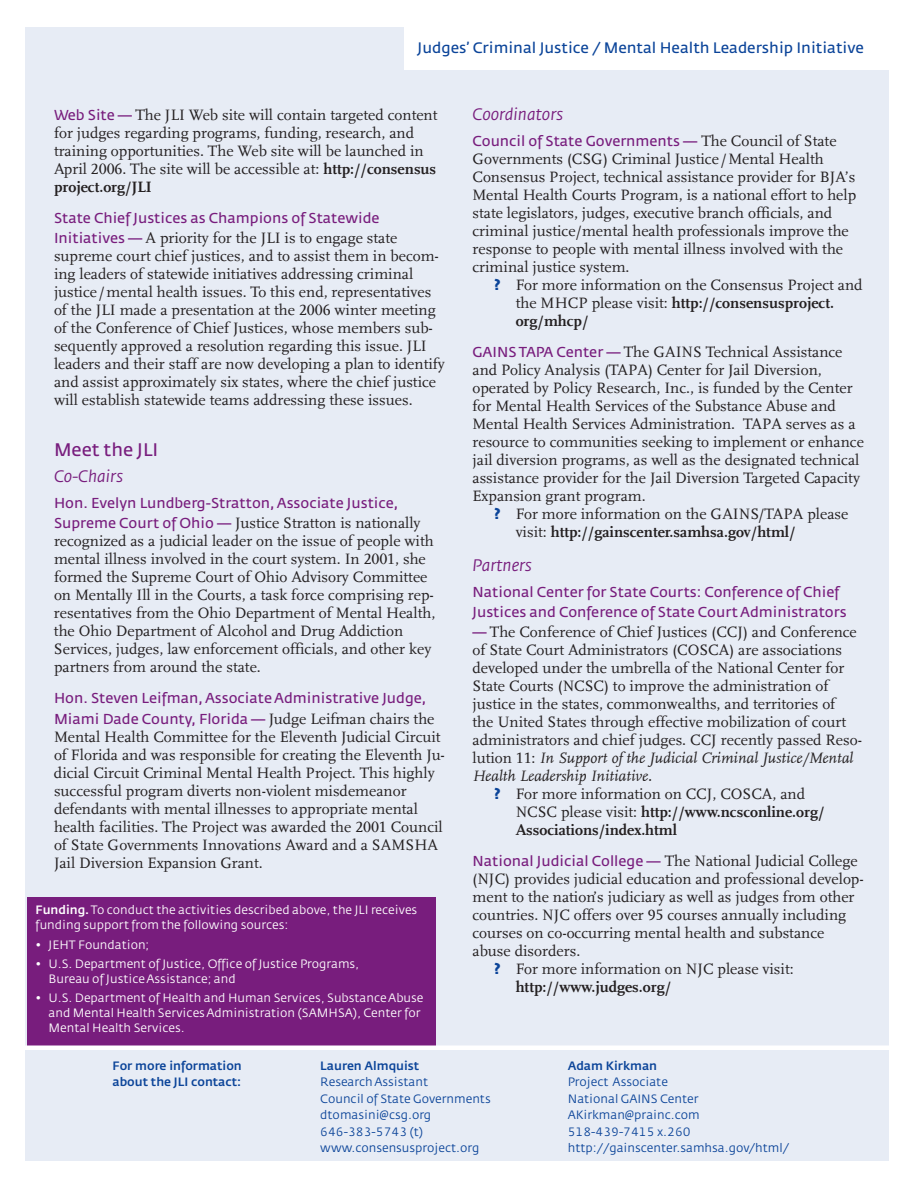
<style>
.page{position:relative;width:918px;height:1188px;background:#fff}
.page>*{position:absolute;margin:0;border:0;box-sizing:border-box;transform-origin:0 0}
.t1{font:18px "Fedra Sans Normal TF";color:#781d7d}
.t2{font:italic 16.5px "Fedra Sans";color:#781d7d}
.t3{font:15.75px/18px "Scala LF";color:#231f20}
.t4{font:700 15.75px "Scala LF";color:#231f20}
.t5{font:italic 15.75px "Scala LF";color:#231f20}
.t6{font:15px "Fedra Sans";color:#0b4499}
.t7{font:14.25px/20.2px "Fedra Sans";color:#781d7d}
.t8{font:12px/15px "Fedra Sans Book TF";color:#fff}
.t9{font:12px/16.5px "Fedra Sans Book TF";color:#0b4499}
.t10{font:12px/16.5px "Fedra Sans Medium TF";color:#0b4499}
.s1{font-family:"Fedra Sans";font-size:14.25px;color:#781d7d}
.s2{font-weight:700}
.s3{font-family:"Scala LF";font-size:15.75px;color:#231f20}
.s4{font-family:"Fedra Sans Medium TF"}
.s5{font-family:"Fedra Sans Bold TF";color:#0b4499}
.s6{font-style:normal}
.s7{font-weight:400}
</style>
<div class="page">
<div style="left:26px;top:27px;width:864px;height:1134px;background:#e7ecf5"></div>
<div style="left:404px;top:20px;width:500px;height:50px;background:#fff"></div>
<div style="left:27px;top:897px;width:409px;height:149px;background:#781d7d"></div>
<hr style="left:16px;top:1046px;width:886px;height:4px;background:#fff">
<p class="t6" style="left:418px;top:40px;width:448px">Judges’ Criminal Justice / Mental Health Leadership Initiative</p>
<p class="t3" style="left:54px;top:105px;width:385px"><span class="s1">Web Site —</span> The JLI Web site will contain targeted content for judges regarding programs, funding, research, and training opportunities. The Web site will be launched in April 2006. The site will be accessible at: <span class="s2">http://consensus project.org/JLI</span></p>
<p class="t7" style="left:54px;top:208px;width:327px">State Chief Justices as Champions of Statewide</p>
<p class="t3" style="left:54px;top:229px;width:392px"><span class="s1">Initiatives —</span> A priority for the JLI is to engage state supreme court chief justices, and to assist them in becom&shy;ing leaders of statewide initiatives addressing criminal justice/mental health issues. To this end, representatives of the JLI made a presentation at the 2006 winter meeting of the Conference of Chief Justices, whose members sub&shy;sequently approved a resolution regarding this issue. JLI leaders and their staff are now developing a plan to identify and assist approximately six states, where the chief justice will establish statewide teams addressing these issues.</p>
<p class="t1" style="left:54px;top:440px;width:106px">Meet the JLI</p>
<p class="t2" style="left:54px;top:468px;width:71px">Co-Chairs</p>
<p class="t7" style="left:54px;top:493px;width:346px">Hon. Evelyn Lundberg-Stratton, Associate Justice,</p>
<p class="t3" style="left:54px;top:514px;width:383px"><span class="s1">Supreme Court of Ohio —</span> Justice Stratton is nationally recognized as a judicial leader on the issue of people with mental illness involved in the court system. In 2001, she formed the Supreme Court of Ohio Advisory Committee on Mentally Ill in the Courts, a task force comprising rep&shy;resentatives from the Ohio Department of Mental Health, the Ohio Department of Alcohol and Drug Addiction Services, judges, law enforcement officials, and other key partners from around the state.</p>
<p class="t7" style="left:54px;top:689px;width:382px">Hon. Steven Leifman, Associate Administrative Judge,<br>Miami Dade County, Florida — <span class="s3">Judge Leifman chairs the</span></p>
<p class="t3" style="left:54px;top:727px;width:392px">Mental Health Committee for the Eleventh Judicial Circuit of Florida and was responsible for creating the Eleventh Ju&shy;dicial Circuit Criminal Mental Health Project. This highly successful program diverts non-violent misdemeanor defendants with mental illnesses to appropriate mental health facilities. The Project was awarded the 2001 Council of State Governments Innovations Award and a SAMSHA Jail Diversion Expansion Grant.</p>
<p class="t8" style="left:36px;top:903px;width:383px"><span class="s4">Funding.</span>To conduct the activities described above, the JLI receives funding support from the following sources:</p>
<p class="t8" style="left:36px;top:937px;width:115px">• JEHT Foundation;</p>
<p class="t8" style="left:49px;top:957px;width:312px;text-indent:-13px">• U.S. Department of Justice, Office of Justice Programs,<br>Bureau of Justice Assistance; and</p>
<p class="t8" style="left:49px;top:991px;width:376px;text-indent:-13px">• U.S. Department of Health and Human Services, Substance Abuse and Mental Health Services Administration (SAMHSA), Center for<br>Mental Health Services.</p>
<p class="t2" style="left:472px;top:106px;width:92px">Coordinators</p>
<p class="t7" style="left:472px;top:131px;width:366px">Council of State Governments — <span class="s3">The Council of State</span></p>
<p class="t3" style="left:472px;top:150px;width:385px">Governments (CSG) Criminal Justice/Mental Health Consensus Project, technical assistance provider for BJA’s Mental Health Courts Program, is a national effort to help state legislators, judges, executive branch officials, and criminal justice/mental health professionals improve the response to people with mental illness involved with the criminal justice system.</p>
<p class="t3" style="left:516px;top:276px;width:348px;text-indent:-22px"><span class="s5">?</span> For more information on the Consensus Project and the MHCP please visit: <span class="s2">http://consensusproject. org/mhcp/</span></p>
<p class="t3" style="left:472px;top:343px;width:393px"><span class="s1">GAINS TAPA Center —</span> The GAINS Technical Assistance and Policy Analysis (TAPA) Center for Jail Diversion, operated by Policy Research, Inc., is funded by the Center for Mental Health Services of the Substance Abuse and Mental Health Services Administration. TAPA serves as a resource to communities seeking to implement or enhance jail diversion programs, as well as the designated technical assistance provider for the Jail Diversion Targeted Capacity Expansion grant program.</p>
<p class="t3" style="left:516px;top:505px;width:334px;text-indent:-22px"><span class="s5">?</span> For more information on the GAINS/TAPA please visit: <span class="s2">http://gainscenter.samhsa.gov/html/</span></p>
<p class="t2" style="left:472px;top:557px;width:61px">Partners</p>
<p class="t7" style="left:472px;top:582px;width:376px">National Center for State Courts: Conference of Chief<br>Justices and Conference of State Court Administrators</p>
<p class="t3" style="left:472px;top:623px;width:386px"><span class="s1">—</span> The Conference of Chief Justices (CCJ) and Conference</p>
<p class="t3" style="left:472px;top:641px;width:371px">of State Court Administrators (COSCA) are associations</p>
<p class="t3" style="left:472px;top:659px;width:374px">developed under the umbrella of the National Center for</p>
<p class="t3" style="left:472px;top:677px;width:358px">State Courts (NCSC) to improve the administration of</p>
<p class="t3" style="left:472px;top:695px;width:364px">justice in the states, commonwealths, and territories of</p>
<p class="t3" style="left:472px;top:713px;width:375px">the United States through effective mobilization of court</p>
<p class="t3" style="left:472px;top:731px;width:391px">administrators and chief judges. CCJ recently passed Reso-</p>
<p class="t5" style="left:472px;top:749px;width:382px"><span class="s6">lution 11:</span> In Support of the Judicial Criminal Justice/Mental</p>
<p class="t5" style="left:472px;top:767px;width:181px">Health Leadership Initiative.</p>
<p class="t3" style="left:494px;top:785px;width:313px"><span class="s5">?</span> For more information on CCJ, COSCA, and</p>
<p class="t4" style="left:516px;top:803px;width:310px"><span class="s7">NCSC please visit:</span> http://www.ncsconline.org/</p>
<p class="t4" style="left:516px;top:821px;width:163px">Associations/index.html</p>
<p class="t3" style="left:472px;top:852px;width:387px"><span class="s1">National Judicial College —</span> The National Judicial College</p>
<p class="t3" style="left:472px;top:870px;width:393px">(NJC) provides judicial education and professional develop-</p>
<p class="t3" style="left:473px;top:888px;width:384px">ment to the nation’s judiciary as well as judges from other</p>
<p class="t3" style="left:473px;top:906px;width:375px">countries. NJC offers over 95 courses annually including</p>
<p class="t3" style="left:472px;top:924px;width:353px">courses on co-occurring mental health and substance</p>
<p class="t3" style="left:472px;top:942px;width:109px">abuse disorders.</p>
<p class="t3" style="left:494px;top:960px;width:301px"><span class="s5">?</span> For more information on NJC please visit:</p>
<p class="t4" style="left:516px;top:978px;width:157px">http://www.judges.org/</p>
<p class="t10" style="left:113px;top:1057px;width:131px">For more information about the JLI contact:</p>
<p class="t10" style="left:320px;top:1057px;width:100px">Lauren Almquist</p>
<p class="t9" style="left:320px;top:1074px;width:172px">Research Assistant<br>Council of State Governments dtomasini@csg.org<br>646-383-5743 (t) www.consensusproject.org</p>
<p class="t10" style="left:568px;top:1057px;width:91px">Adam Kirkman</p>
<p class="t9" style="left:568px;top:1074px;width:223px">Project Associate<br>National GAINS Center<br>AKirkman@prainc.com<br>518-439-7415 x.260 http://gainscenter.samhsa.gov/html/</p>
</div>
